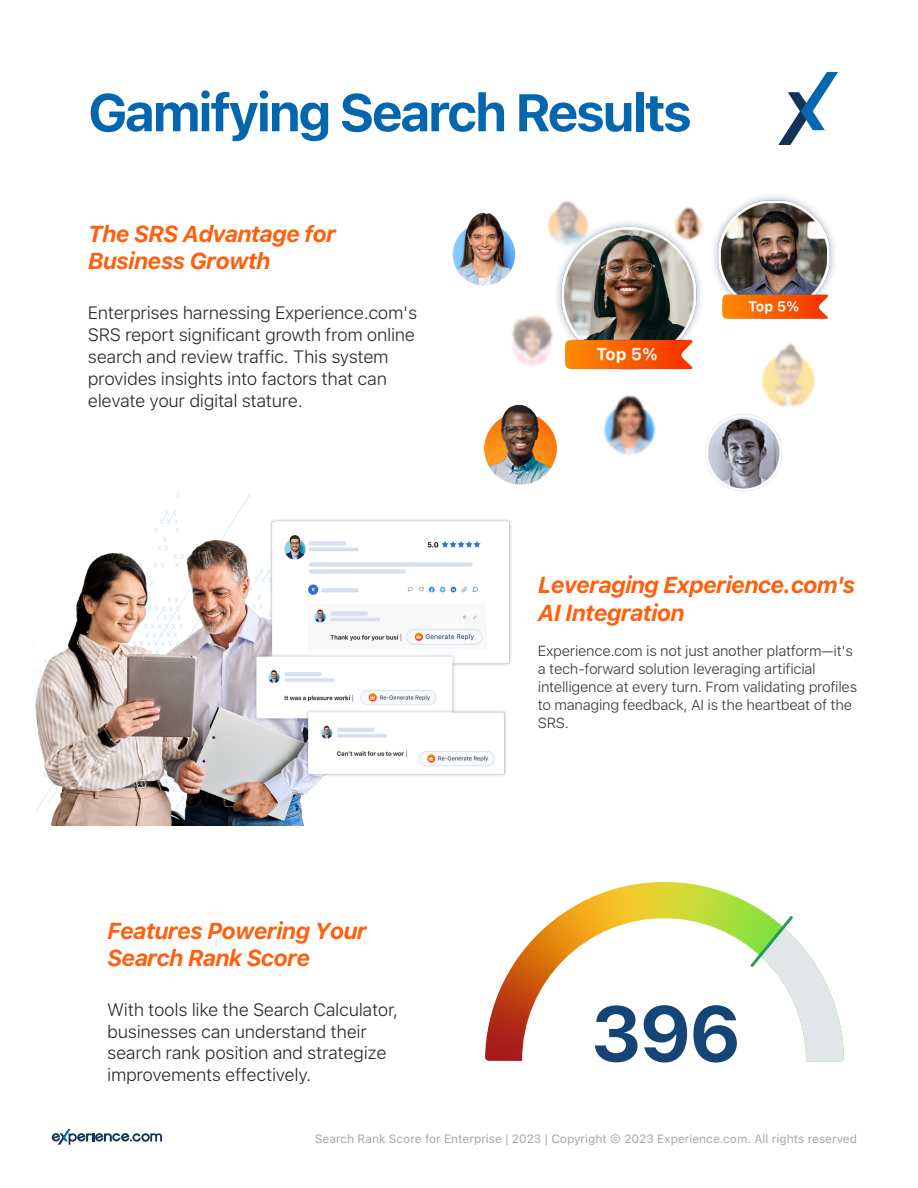
<style>
.page{position:relative;width:918px;height:1188px;background:#fff}
.page>*{position:absolute;margin:0;border:0;box-sizing:border-box;transform-origin:0 0}
.t1{font:700 77.4px "SF Pro Text";color:#144576}
.t2{font:700 52.5px "SF Pro Text";letter-spacing:-.06em;color:#0566b0}
.t3{font:italic 700 22.95px/27.6px "SF Pro Text";letter-spacing:-.04em;color:#ff600e}
.t4{font:300 17.85px/21.9px "SF Pro Text";letter-spacing:-.02em;color:#272828}
.t5{font:300 14.55px/18px "SF Pro Text";letter-spacing:-.02em;color:#343535}
.t6{font:12px "SF Pro Text";color:#a6a6a6}
</style>
<div class="page">
<svg style="left:778px;top:72px;width:60px;height:73px"></svg>
<svg style="left:485px;top:882px;width:280px;height:179px"></svg>
<svg style="left:748px;top:913px;width:96px;height:149px"></svg>
<img style="left:34px;top:493px;width:477px;height:332px">
<img style="left:428px;top:196px;width:407px;height:321px">
<svg style="left:51px;top:1129px;width:111px;height:16px"></svg>
<h2 class="t2" style="left:88px;top:82px;width:606px">Gamifying Search Results</h2>
<p class="t3" style="left:88px;top:220px;width:250px">The SRS Advantage for<br>Business Growth</p>
<p class="t4" style="left:88px;top:302px;width:331px">Enterprises harnessing Experience.com's SRS report significant growth from online search and review traffic. This system provides insights into factors that can elevate your digital stature.</p>
<p class="t3" style="left:107px;top:917px;width:261px">Features Powering Your<br>Search Rank Score</p>
<p class="t4" style="left:107px;top:998px;width:293px">With tools like the Search Calculator, businesses can understand their search rank position and strategize improvements effectively.</p>
<p class="t3" style="left:538px;top:571px;width:319px">Leveraging Experience.com's<br>AI Integration</p>
<p class="t5" style="left:538px;top:642px;width:321px">Experience.com is not just another platform—it's a tech-forward solution leveraging artificial intelligence at every turn. From validating profiles to managing feedback, AI is the heartbeat of the SRS.</p>
<h1 class="t1" style="left:590px;top:989px;width:153px">396</h1>
<p class="t6" style="left:315px;top:1132px;width:544px">Search Rank Score for Enterprise | 2023 | Copyright © 2023 Experience.com. All rights reserved</p>
</div>
